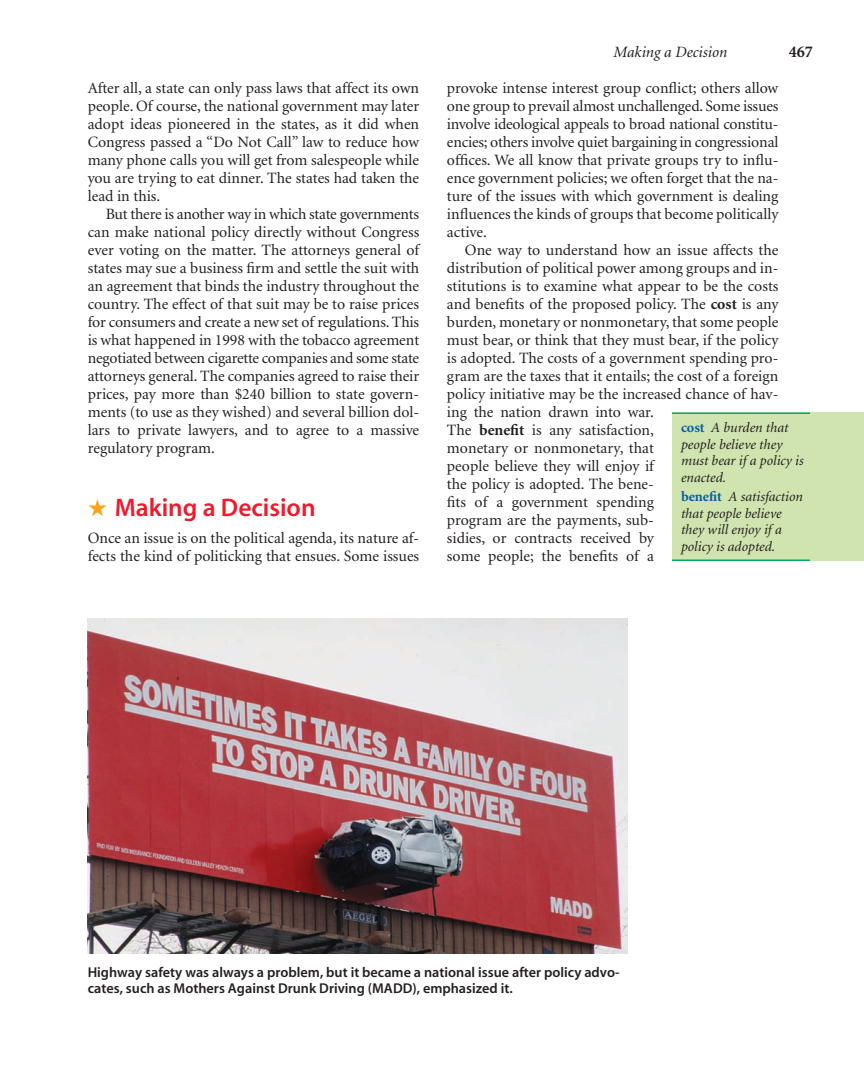
<style>
.page{position:relative;width:864px;height:1080px;background:#fff}
.page>*{position:absolute;margin:0;border:0;box-sizing:border-box;transform-origin:0 0}
.t1{font:25.5px "Myriad Sem";color:#ee1b2d}
.t2{font:700 16.5px "Minion";color:#231f20}
.t3{font:15.75px/18px "Minion";color:#231f20}
.t4{font:italic 15.75px "Minion";color:#231f20}
.t5{font:14.25px/16.5px "Myriad Sem";color:#231f20}
.t6{font:italic 14.25px/16.5px "Minion";color:#231f20}
.s1{color:#f9a51b}
.s2{font-weight:700}
.s3{font-weight:700;font-style:normal;color:#015aaa}
</style>
<div class="page">
<div style="left:672px;top:412px;width:192px;height:149px;background:#cfe4ae"></div>
<hr style="left:672px;top:412px;width:138px;height:2px;background:#00ab5b">
<hr style="left:672px;top:560px;width:138px;height:1px;background:#00ab5b">
<img style="left:88px;top:618px;width:540px;height:336px">
<p class="t3" style="left:88px;top:80px;width:333px">After all, a state can only pass laws that affect its own</p>
<p class="t3" style="left:88px;top:98px;width:333px">people. Of course, the national government may later</p>
<p class="t3" style="left:88px;top:116px;width:333px">adopt ideas pioneered in the states, as it did when</p>
<p class="t3" style="left:88px;top:134px;width:333px">Congress passed a “Do Not Call” law to reduce how</p>
<p class="t3" style="left:88px;top:152px;width:333px">many phone calls you will get from salespeople while</p>
<p class="t3" style="left:88px;top:170px;width:333px">you are trying to eat dinner. The states had taken the</p>
<p class="t3" style="left:88px;top:188px;width:74px">lead in this.</p>
<p class="t3" style="left:106px;top:206px;width:315px">But there is another way in which state governments</p>
<p class="t3" style="left:88px;top:224px;width:333px">can make national policy directly without Congress</p>
<p class="t3" style="left:88px;top:242px;width:333px">ever voting on the matter. The attorneys general of</p>
<p class="t3" style="left:88px;top:260px;width:333px">states may sue a business firm and settle the suit with</p>
<p class="t3" style="left:88px;top:278px;width:333px">an agreement that binds the industry throughout the</p>
<p class="t3" style="left:88px;top:296px;width:333px">country. The effect of that suit may be to raise prices</p>
<p class="t3" style="left:88px;top:314px;width:333px">for consumers and create a new set of regulations. This</p>
<p class="t3" style="left:88px;top:332px;width:333px">is what happened in 1998 with the tobacco agreement</p>
<p class="t3" style="left:88px;top:350px;width:333px">negotiated between cigarette companies and some state</p>
<p class="t3" style="left:88px;top:368px;width:333px">attorneys general. The companies agreed to raise their</p>
<p class="t3" style="left:88px;top:386px;width:333px">prices, pay more than $240 billion to state govern-</p>
<p class="t3" style="left:88px;top:404px;width:333px">ments (to use as they wished) and several billion dol-</p>
<p class="t3" style="left:88px;top:422px;width:333px">lars to private lawyers, and to agree to a massive</p>
<p class="t3" style="left:88px;top:440px;width:129px">regulatory program.</p>
<p class="t1" style="left:88px;top:497px;width:229px"><span class="s1">★</span> Making a Decision</p>
<p class="t3" style="left:88px;top:530px;width:333px">Once an issue is on the political agenda, its nature af&shy;fects the kind of politicking that ensues. Some issues</p>
<p class="t4" style="left:614px;top:46px;width:115px">Making a Decision</p>
<p class="t2" style="left:789px;top:45px;width:26px">467</p>
<p class="t3" style="left:447px;top:80px;width:333px">provoke intense interest group conflict; others allow</p>
<p class="t3" style="left:447px;top:98px;width:333px">one group to prevail almost unchallenged. Some issues</p>
<p class="t3" style="left:447px;top:116px;width:333px">involve ideological appeals to broad national constitu-</p>
<p class="t3" style="left:447px;top:134px;width:333px">encies; others involve quiet bargaining in congressional</p>
<p class="t3" style="left:447px;top:152px;width:333px">offices. We all know that private groups try to influ-</p>
<p class="t3" style="left:447px;top:170px;width:333px">ence government policies; we often forget that the na-</p>
<p class="t3" style="left:447px;top:188px;width:333px">ture of the issues with which government is dealing</p>
<p class="t3" style="left:447px;top:206px;width:333px">influences the kinds of groups that become politically</p>
<p class="t3" style="left:447px;top:224px;width:41px">active.</p>
<p class="t3" style="left:465px;top:242px;width:315px">One way to understand how an issue affects the</p>
<p class="t3" style="left:447px;top:260px;width:333px">distribution of political power among groups and in-</p>
<p class="t3" style="left:447px;top:278px;width:333px">stitutions is to examine what appear to be the costs</p>
<p class="t3" style="left:447px;top:296px;width:333px">and benefits of the proposed policy. The <span class="s2">cost</span> is any</p>
<p class="t3" style="left:447px;top:314px;width:333px">burden, monetary or nonmonetary, that some people</p>
<p class="t3" style="left:447px;top:332px;width:333px">must bear, or think that they must bear, if the policy</p>
<p class="t3" style="left:447px;top:350px;width:333px">is adopted. The costs of a government spending pro-</p>
<p class="t3" style="left:447px;top:368px;width:333px">gram are the taxes that it entails; the cost of a foreign</p>
<p class="t3" style="left:447px;top:386px;width:333px">policy initiative may be the increased chance of hav-</p>
<p class="t3" style="left:447px;top:404px;width:209px">ing the nation drawn into war.</p>
<p class="t3" style="left:447px;top:422px;width:208px">The <span class="s2">benefit</span> is any satisfaction,</p>
<p class="t3" style="left:447px;top:440px;width:208px">monetary or nonmonetary, that</p>
<p class="t3" style="left:447px;top:458px;width:208px">people believe they will enjoy if</p>
<p class="t3" style="left:447px;top:476px;width:209px">the policy is adopted. The bene-</p>
<p class="t3" style="left:447px;top:494px;width:208px">fits of a government spending</p>
<p class="t3" style="left:447px;top:512px;width:209px">program are the payments, sub-</p>
<p class="t3" style="left:447px;top:530px;width:209px">sidies, or contracts received by</p>
<p class="t3" style="left:447px;top:548px;width:208px">some people; the benefits of a</p>
<p class="t6" style="left:681px;top:420px;width:124px"><span class="s3">cost</span> A burden that people believe they must bear if a policy is enacted.</p>
<p class="t6" style="left:681px;top:489px;width:123px"><span class="s3">benefit</span> A satisfaction that people believe they will enjoy if a policy is adopted.</p>
<p class="t5" style="left:88px;top:965px;width:533px">Highway safety was always a problem, but it became a national issue after policy advo&shy;cates, such as Mothers Against Drunk Driving (MADD), emphasized it.</p>
</div>
